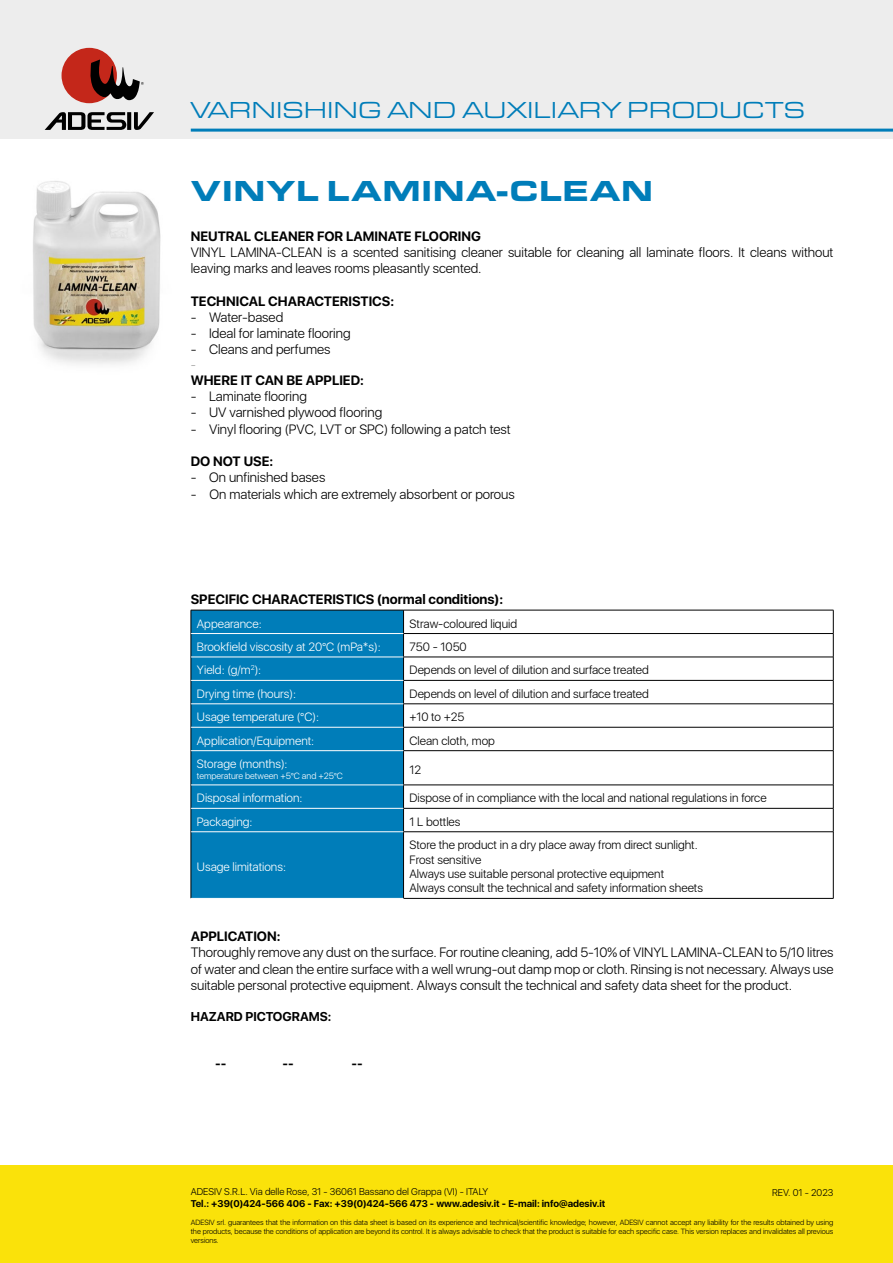
<style>
.page{position:relative;width:893px;height:1263px;background:#fff}
.page>*{position:absolute;margin:0;border:0;box-sizing:border-box;transform-origin:0 0}
.t1{font:900 30px "Eurostile Ext";color:#007db9}
.t2{font:24px "Eurostile Ext";color:#007db9}
.t3{font:300 13.5px/16.2px "SFUI Display";color:#000}
.t4{font:700 13.5px "SFUI Display";color:#000}
.t5{font:700 12.75px "SFUI Display";color:#000}
.t6{font:300 12px/14.4px "SFUI Display";color:#000}
.t7{font:300 12px "SFUI Display";color:#fff}
.t8{font:300 12px "SFUI Display";color:#9d9d9c}
.t9{font:700 9.75px "SFUI Display";color:#000}
.t10{font:300 9.75px "SFUI Display";color:#000}
.t11{font:300 9px "SFUI Display";color:#fff}
.t12{font:300 7.5px/9px "SFUI Display";color:#000;text-align:justify}
</style>
<div class="page">
<div style="left:0;top:0;width:893px;height:139px;background:#ededed"></div>
<div style="left:0;top:1165px;width:893px;height:98px;background:#fae20a"></div>
<div style="left:62px;top:48px;width:55px;height:55px;background:#c4271a;border-radius:50%"></div>
<svg style="left:90px;top:59px;width:54px;height:41px"></svg>
<svg style="left:45px;top:112px;width:109px;height:18px"></svg>
<hr style="left:191px;top:129px;width:702px;height:3px;background:#007db9">
<img style="left:33px;top:181px;width:128px;height:184px">
<div style="left:192px;top:611px;width:211px;height:287px;background:#007db9"></div>
<hr style="left:191px;top:610px;width:213px;height:1px;background:#000">
<hr style="left:404px;top:610px;width:429px;height:1px;background:#000">
<hr style="left:403px;top:633px;width:430px;height:1px;background:#000">
<hr style="left:403px;top:657px;width:430px;height:1px;background:#000">
<hr style="left:403px;top:680px;width:430px;height:1px;background:#000">
<hr style="left:403px;top:703px;width:430px;height:1px;background:#000">
<svg style="left:191px;top:610px;width:1px;height:140px"></svg>
<hr style="left:403px;top:727px;width:430px;height:1px;background:#000">
<svg style="left:403px;top:610px;width:1px;height:140px"></svg>
<svg style="left:833px;top:610px;width:1px;height:140px"></svg>
<hr style="left:191px;top:751px;width:1px;height:34px;background:#000">
<hr style="left:403px;top:750px;width:430px;height:1px;background:#000">
<hr style="left:403px;top:751px;width:1px;height:34px;background:#000">
<hr style="left:833px;top:751px;width:1px;height:34px;background:#000">
<hr style="left:403px;top:785px;width:430px;height:1px;background:#000">
<svg style="left:191px;top:786px;width:1px;height:45px"></svg>
<hr style="left:403px;top:808px;width:430px;height:1px;background:#000">
<svg style="left:403px;top:785px;width:1px;height:46px"></svg>
<svg style="left:833px;top:785px;width:1px;height:47px"></svg>
<hr style="left:191px;top:832px;width:1px;height:66px;background:#000">
<hr style="left:403px;top:831px;width:430px;height:1px;background:#000">
<hr style="left:403px;top:832px;width:1px;height:66px;background:#000">
<hr style="left:833px;top:832px;width:1px;height:66px;background:#000">
<hr style="left:403px;top:898px;width:430px;height:1px;background:#000">
<hr style="left:191px;top:633px;width:212px;height:1px;background:#fff">
<hr style="left:191px;top:657px;width:212px;height:1px;background:#fff">
<hr style="left:191px;top:680px;width:212px;height:1px;background:#fff">
<hr style="left:191px;top:703px;width:212px;height:1px;background:#fff">
<hr style="left:191px;top:727px;width:212px;height:1px;background:#fff">
<hr style="left:191px;top:750px;width:212px;height:1px;background:#fff">
<hr style="left:191px;top:785px;width:212px;height:1px;background:#fff">
<hr style="left:191px;top:808px;width:212px;height:1px;background:#fff">
<hr style="left:191px;top:831px;width:212px;height:1px;background:#fff">
<h2 class="t2" style="left:191px;top:93px;width:616px">VARNISHING AND AUXILIARY PRODUCTS</h2>
<h1 class="t1" style="left:191px;top:169px;width:464px">VINYL LAMINA-CLEAN</h1>
<p class="t4" style="left:191px;top:228px;width:292px">NEUTRAL CLEANER FOR LAMINATE FLOORING</p>
<p class="t3" style="left:191px;top:245px;width:644px">VINYL LAMINA-CLEAN is a scented sanitising cleaner suitable for cleaning all laminate floors. It cleans without leaving marks and leaves rooms pleasantly scented.</p>
<p class="t4" style="left:191px;top:293px;width:205px">TECHNICAL CHARACTERISTICS:</p>
<p class="t3" style="left:191px;top:310px;width:94px">- Water-based</p>
<p class="t3" style="left:191px;top:326px;width:161px">- Ideal for laminate flooring</p>
<p class="t3" style="left:191px;top:342px;width:141px">- Cleans and perfumes</p>
<p class="t8" style="left:191px;top:357px;width:7px">-</p>
<p class="t4" style="left:191px;top:372px;width:175px">WHERE IT CAN BE APPLIED:</p>
<p class="t3" style="left:191px;top:389px;width:118px">- Laminate flooring</p>
<p class="t3" style="left:191px;top:405px;width:193px">- UV varnished plywood flooring</p>
<p class="t3" style="left:191px;top:422px;width:321px">- Vinyl flooring (PVC, LVT or SPC) following a patch test</p>
<p class="t4" style="left:191px;top:453px;width:84px">DO NOT USE:</p>
<p class="t3" style="left:191px;top:470px;width:136px">- On unfinished bases</p>
<p class="t3" style="left:191px;top:486px;width:326px">- On materials which are extremely absorbent or porous</p>
<p class="t4" style="left:191px;top:591px;width:314px">SPECIFIC CHARACTERISTICS (normal conditions):</p>
<p class="t7" style="left:197px;top:615px;width:66px">Appearance:</p>
<p class="t6" style="left:410px;top:617px;width:109px">Straw-coloured liquid</p>
<p class="t7" style="left:197px;top:639px;width:185px">Brookfield viscosity at 20°C (mPa*s):</p>
<p class="t6" style="left:410px;top:640px;width:59px">750 - 1050</p>
<p class="t7" style="left:197px;top:662px;width:66px">Yield: (g/m<sup>2</sup>):</p>
<p class="t6" style="left:410px;top:664px;width:241px">Depends on level of dilution and surface treated</p>
<p class="t7" style="left:197px;top:685px;width:101px">Drying time (hours):</p>
<p class="t6" style="left:410px;top:687px;width:241px">Depends on level of dilution and surface treated</p>
<p class="t7" style="left:197px;top:709px;width:124px">Usage temperature (°C):</p>
<p class="t6" style="left:410px;top:710px;width:56px">+10 to +25</p>
<p class="t7" style="left:197px;top:732px;width:119px">Application/Equipment:</p>
<p class="t6" style="left:410px;top:734px;width:87px">Clean cloth, mop</p>
<p class="t7" style="left:197px;top:756px;width:92px">Storage (months):</p>
<p class="t11" style="left:197px;top:770px;width:148px">temperature between +5°C and +25°C</p>
<p class="t6" style="left:410px;top:763px;width:13px">12</p>
<p class="t7" style="left:197px;top:790px;width:107px">Disposal information:</p>
<p class="t6" style="left:410px;top:792px;width:359px">Dispose of in compliance with the local and national regulations in force</p>
<p class="t7" style="left:197px;top:813px;width:57px">Packaging:</p>
<p class="t6" style="left:410px;top:815px;width:53px">1 L bottles</p>
<p class="t7" style="left:197px;top:858px;width:91px">Usage limitations:</p>
<p class="t6" style="left:410px;top:838px;width:295px">Store the product in a dry place away from direct sunlight.<br>Frost sensitive<br>Always use suitable personal protective equipment<br>Always consult the technical and safety information sheets</p>
<p class="t4" style="left:191px;top:928px;width:91px">APPLICATION:</p>
<p class="t3" style="left:191px;top:945px;width:644px;text-align:justify">Thoroughly remove any dust on the surface. For routine cleaning, add 5-10% of VINYL LAMINA-CLEAN to 5/10 litres of water and clean the entire surface with a well wrung-out damp mop or cloth. Rinsing is not necessary. Always use suitable personal protective equipment. Always consult the technical and safety data sheet for the product.</p>
<p class="t5" style="left:191px;top:1009px;width:142px">HAZARD PICTOGRAMS:</p>
<p class="t5" style="left:215px;top:1056px;width:13px">--</p>
<p class="t5" style="left:283px;top:1056px;width:13px">--</p>
<p class="t5" style="left:352px;top:1056px;width:13px">--</p>
<p class="t10" style="left:191px;top:1185px;width:299px">ADESIV S.R.L. Via delle Rose, 31 - 36061 Bassano del Grappa (VI) - ITALY</p>
<p class="t9" style="left:191px;top:1197px;width:416px">Tel.: +39(0)424-566 406 - Fax: +39(0)424-566 473 - www.adesiv.it - E-mail: info@adesiv.it</p>
<p class="t12" style="left:191px;top:1218px;width:644px">ADESIV srl. guarantees that the information on this data sheet is based on its experience and technical/scientific knowledge; however, ADESIV cannot accept any liability for the results obtained by using the products, because the conditions of application are beyond its control. It is always advisable to check that the product is suitable for each specific case. This version replaces and invalidates all previous versions.</p>
<p class="t10" style="left:772px;top:1186px;width:63px">REV. 01 - 2023</p>
</div>
